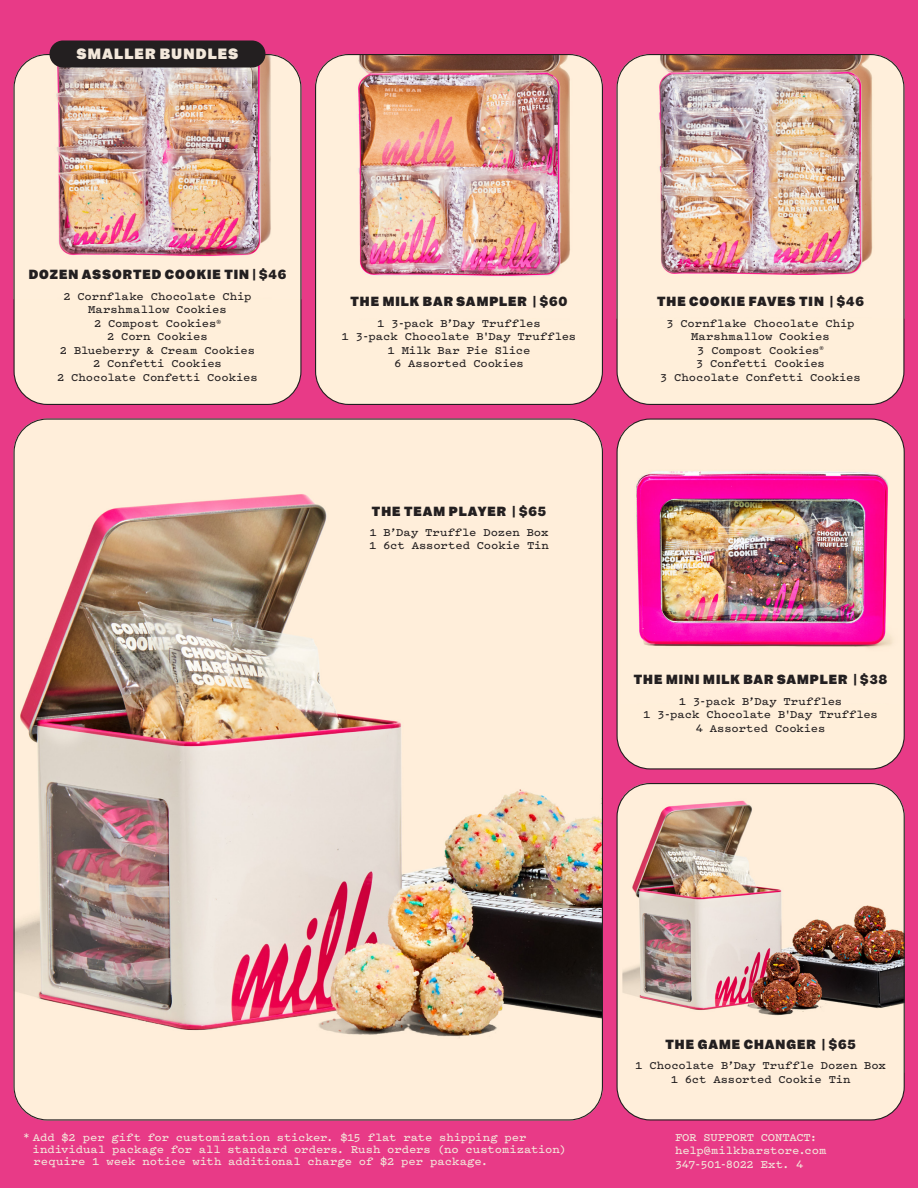
<style>
.page{position:relative;width:918px;height:1188px;background:#e83a87}
.page>*{position:absolute;margin:0;border:0;box-sizing:border-box;transform-origin:0 0}
.t1{font:900 13.5px "Garnett";letter-spacing:.09em;color:#f3e8db}
.Items{font:600 12px/13.5px "Pitch";letter-spacing:-.01em;color:#231f20;text-align:center}
.t2{font:600 12px/12px "Pitch";letter-spacing:-.005em;color:#f3e8db}
.Item_Name{font:900 12px "Garnett";letter-spacing:.085em;color:#231f20}
.s1{font-weight:700}
</style>
<div class="page">
<div style="left:617px;top:55px;width:287px;height:349px;background:#ffefda;border-radius:33px"></div>
<img style="left:618px;top:54px;width:286px;height:221px">
<div style="left:616px;top:54px;width:288px;height:351px;border:1px solid #231f20;border-radius:33px"></div>
<div style="left:14px;top:55px;width:287px;height:349px;background:#ffefda;border-radius:33px"></div>
<img style="left:14px;top:54px;width:286px;height:203px">
<div style="left:316px;top:55px;width:286px;height:349px;background:#ffefda;border-radius:33px"></div>
<img style="left:315px;top:54px;width:288px;height:223px">
<div style="left:315px;top:54px;width:288px;height:351px;border:1px solid #231f20;border-radius:33px"></div>
<div style="left:617px;top:784px;width:287px;height:336px;background:#ffeeda;border-radius:33px"></div>
<img style="left:622px;top:783px;width:281px;height:233px">
<div style="left:616px;top:783px;width:289px;height:337px;border:1px solid #231f20;border-radius:33px"></div>
<div style="left:617px;top:419px;width:287px;height:350px;background:#ffefda;border-radius:33px"></div>
<img style="left:620px;top:424px;width:281px;height:224px">
<div style="left:616px;top:418px;width:289px;height:352px;border:1px solid #231f20;border-radius:33px"></div>
<img style="left:14px;top:420px;width:589px;height:700px">
<div style="left:50px;top:40px;width:216px;height:28px;background:#231f20;border-radius:14px"></div>
<p class="t1" style="left:77px;top:45px;width:163px">SMALLER BUNDLES</p>
<p class="Item_Name" style="left:29px;top:266px;width:259px">DOZEN ASSORTED COOKIE TIN <span class="s1">| $46</span></p>
<p class="Items" style="left:63px;top:289px;width:190px">2 Cornflake Chocolate Chip<br>Marshmallow Cookies</p>
<p class="Items" style="left:94px;top:316px;width:128px">2 Compost Cookies<sup>®</sup></p>
<p class="Items" style="left:107px;top:329px;width:102px">2 Corn Cookies</p>
<p class="Items" style="left:60px;top:343px;width:197px">2 Blueberry &amp; Cream Cookies</p>
<p class="Items" style="left:93px;top:356px;width:130px">2 Confetti Cookies</p>
<p class="Items" style="left:57px;top:370px;width:202px">2 Chocolate Confetti Cookies</p>
<p class="Item_Name" style="left:351px;top:293px;width:218px">THE MILK BAR SAMPLER <span class="s1">| $60</span></p>
<p class="Items" style="left:377px;top:316px;width:165px">1 3-pack B’Day Truffles</p>
<p class="Items" style="left:342px;top:329px;width:236px">1 3-pack Chocolate B'Day Truffles</p>
<p class="Items" style="left:388px;top:343px;width:144px">1 Milk Bar Pie Slice</p>
<p class="Items" style="left:394px;top:356px;width:131px">6 Assorted Cookies</p>
<p class="Item_Name" style="left:372px;top:503px;width:176px">THE TEAM PLAYER <span class="s1">| $65</span></p>
<p class="Items" style="left:369px;top:525px;width:181px">1 B’Day Truffle Dozen Box</p>
<p class="Items" style="left:369px;top:538px;width:181px">1 6ct Assorted Cookie Tin</p>
<p class="Item_Name" style="left:657px;top:293px;width:208px">THE COOKIE FAVES TIN <span class="s1">| $46</span></p>
<p class="Items" style="left:666px;top:316px;width:190px">3 Cornflake Chocolate Chip</p>
<p class="Items" style="left:691px;top:329px;width:140px">Marshmallow Cookies</p>
<p class="Items" style="left:697px;top:343px;width:128px">3 Compost Cookies<sup>®</sup></p>
<p class="Items" style="left:696px;top:356px;width:130px">3 Confetti Cookies</p>
<p class="Items" style="left:660px;top:370px;width:202px">3 Chocolate Confetti Cookies</p>
<p class="Item_Name" style="left:634px;top:671px;width:255px">THE MINI MILK BAR SAMPLER <span class="s1">| $38</span></p>
<p class="Items" style="left:679px;top:694px;width:165px">1 3-pack B’Day Truffles</p>
<p class="Items" style="left:643px;top:707px;width:236px">1 3-pack Chocolate B'Day Truffles</p>
<p class="Items" style="left:696px;top:721px;width:131px">4 Assorted Cookies</p>
<p class="Item_Name" style="left:666px;top:1036px;width:192px">THE GAME CHANGER <span class="s1">| $65</span></p>
<p class="Items" style="left:635px;top:1058px;width:252px">1 Chocolate B’Day Truffle Dozen Box</p>
<p class="Items" style="left:671px;top:1072px;width:181px">1 6ct Assorted Cookie Tin</p>
<p class="t2" style="left:33px;top:1131px;width:535px;text-indent:-10px">* Add $2 per gift for customization sticker. $15 flat rate shipping per individual package for all standard orders. Rush orders (no customization) require 1 week notice with additional charge of $2 per package.</p>
<p class="t2" style="left:675px;top:1130px;width:153px;line-height:13.5px">FOR SUPPORT CONTACT: help@milkbarstore.com<br>347-501-8022 Ext. 4</p>
</div>
